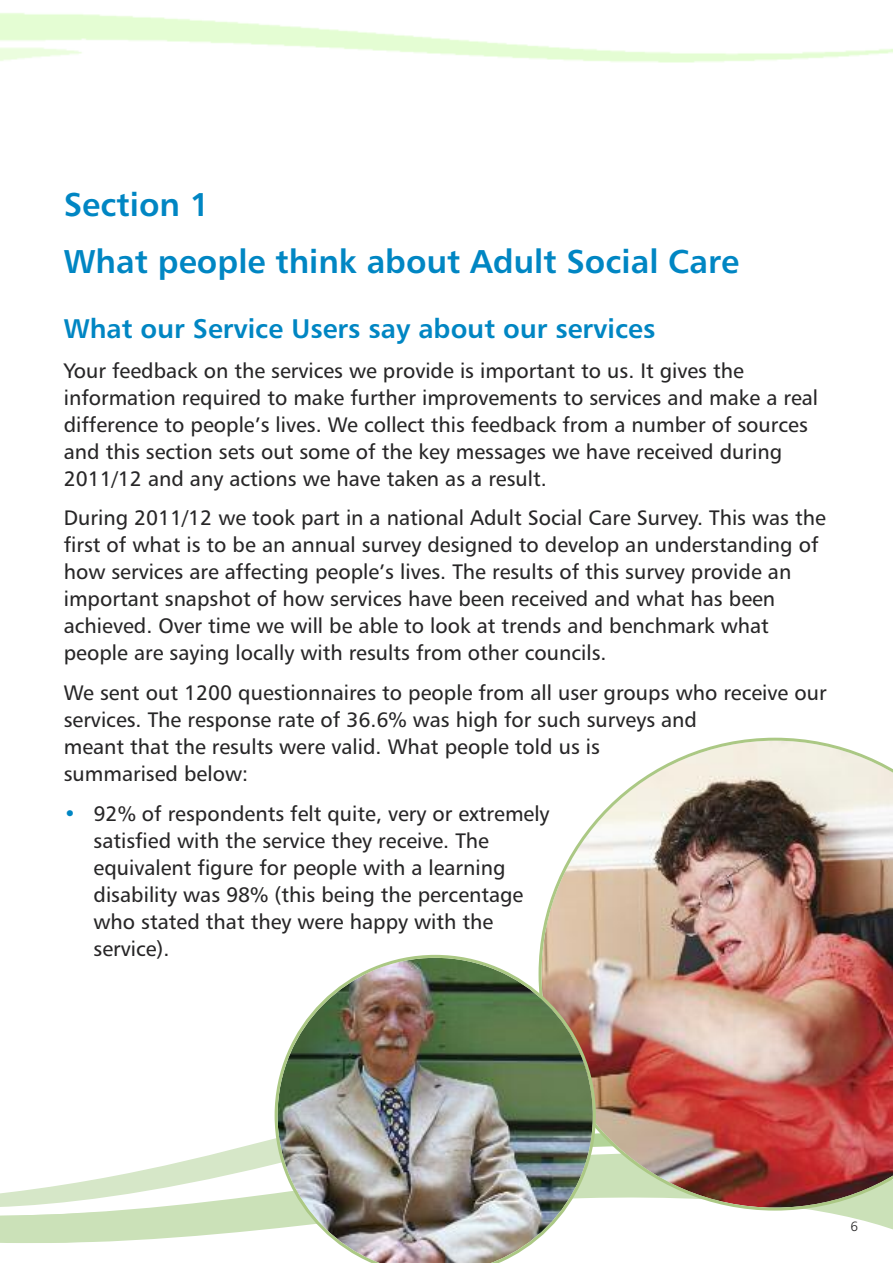
<style>
.page{position:relative;width:893px;height:1263px;background:#fff}
.page>*{position:absolute;margin:0;border:0;box-sizing:border-box;transform-origin:0 0}
.t1{font:33px/56.6px "Humanist 777 BT Bold B";color:#0086c3}
.t2{font:27px "Humanist 777 BT Bold B";color:#0086c3}
.t3{font:21px/27px "Humanist 777 BT Roman B";color:#272627}
.t4{font:13.5px "Humanist 777 BT Light B";color:#272627}
.s1{color:#0086c3}
</style>
<div class="page">
<svg style="left:243px;top:1210px;width:650px;height:22px"></svg>
<svg style="left:0;top:1226px;width:243px;height:17px"></svg>
<svg style="left:0;top:1106px;width:643px;height:120px"></svg>
<img style="left:539px;top:738px;width:354px;height:472px">
<img style="left:275px;top:955px;width:321px;height:308px">
<h1 class="t1" style="left:64px;top:177px;width:677px">Section 1<br>What people think about Adult Social Care</h1>
<p class="t2" style="left:64px;top:313px;width:593px">What our Service Users say about our services</p>
<p class="t3" style="left:64px;top:357px;width:756px">Your feedback on the services we provide is important to us. It gives the information required to make further improvements to services and make a real difference to people’s lives. We collect this feedback from a number of sources and this section sets out some of the key messages we have received during 2011/12 and any actions we have taken as a result.</p>
<p class="t3" style="left:64px;top:505px;width:764px">During 2011/12 we took part in a national Adult Social Care Survey. This was the first of what is to be an annual survey designed to develop an understanding of how services are affecting people’s lives. The results of this survey provide an important snapshot of how services have been received and what has been achieved. Over time we will be able to look at trends and benchmark what people are saying locally with results from other councils.</p>
<p class="t3" style="left:64px;top:679px;width:764px">We sent out 1200 questionnaires to people from all user groups who receive our services. The response rate of 36.6% was high for such surveys and<br>meant that the results were valid. What people told us is<br>summarised below:</p>
<p class="t3" style="left:94px;top:800px;width:458px;text-indent:-30px"><span class="s1">•</span> 92% of respondents felt quite, very or extremely satisfied with the service they receive. The equivalent figure for people with a learning disability was 98% (this being the percentage who stated that they were happy with the service).</p>
<p class="t4" style="left:850px;top:1218px;width:9px">6</p>
</div>
